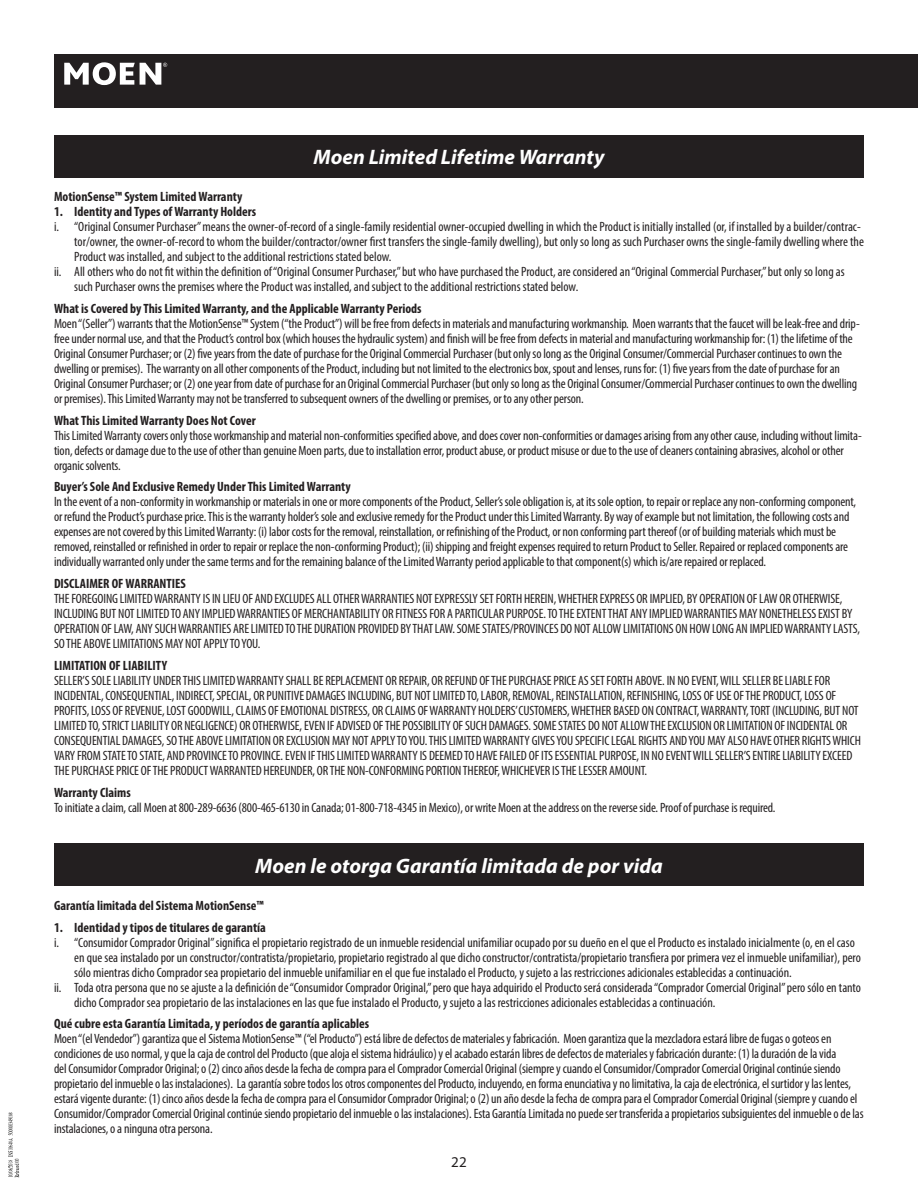
<style>
.page{position:relative;width:918px;height:1188px;background:#fff}
.page>*{position:absolute;margin:0;border:0;box-sizing:border-box;transform-origin:0 0}
.t1{font:italic 700 21px "Myriad Pro";color:#fff}
.t2{font:15px "Myriad Pro";color:#231f20}
.t3{font:condensed 13.5px/15px "Myriad Pro";letter-spacing:-.01em;color:#231f20}
.t4{font:700 condensed 13.5px "Myriad Pro";color:#231f20}
</style>
<div class="page">
<div style="left:54px;top:54px;width:864px;height:54px;background:#231f20"></div>
<svg style="left:64px;top:62px;width:103px;height:23px"></svg>
<div style="left:54px;top:135px;width:810px;height:43px;background:#231f20"></div>
<div style="left:54px;top:844px;width:810px;height:42px;background:#231f20"></div>
<svg style="left:8px;top:1113px;width:11px;height:64px"></svg>
<h1 class="t1" style="left:313px;top:143px;width:293px">Moen Limited Lifetime Warranty</h1>
<p class="t4" style="left:54px;top:188px;width:190px">MotionSense™ System Limited Warranty</p>
<p class="t4" style="left:54px;top:203px;width:204px">1. Identity and Types of Warranty Holders</p>
<p class="t3" style="left:54px;top:219px;width:808px">i. “Original Consumer Purchaser” means the owner-of-record of a single-family residential owner-occupied dwelling in which the Product is initially installed (or, if installed by a builder/contrac-</p>
<p class="t3" style="left:74px;top:234px;width:791px">tor/owner, the owner-of-record to whom the builder/contractor/owner first transfers the single-family dwelling), but only so long as such Purchaser owns the single-family dwelling where the</p>
<p class="t3" style="left:74px;top:249px;width:319px">Product was installed, and subject to the additional restrictions stated below.</p>
<p class="t3" style="left:54px;top:264px;width:792px">ii. All others who do not fit within the definition of “Original Consumer Purchaser,” but who have purchased the Product, are considered an “Original Commercial Purchaser,” but only so long as</p>
<p class="t3" style="left:74px;top:279px;width:506px">such Purchaser owns the premises where the Product was installed, and subject to the additional restrictions stated below.</p>
<p class="t4" style="left:54px;top:300px;width:369px">What is Covered by This Limited Warranty, and the Applicable Warranty Periods</p>
<p class="t3" style="left:54px;top:316px;width:807px">Moen “(Seller”) warrants that the MotionSense™ System (“the Product”) will be free from defects in materials and manufacturing workmanship. Moen warrants that the faucet will be leak-free and drip&shy;free under normal use, and that the Product’s control box (which houses the hydraulic system) and finish will be free from defects in material and manufacturing workmanship for: (1) the lifetime of the Original Consumer Purchaser; or (2) five years from the date of purchase for the Original Commercial Purchaser (but only so long as the Original Consumer/Commercial Purchaser continues to own the dwelling or premises). The warranty on all other components of the Product, including but not limited to the electronics box, spout and lenses, runs for: (1) five years from the date of purchase for an Original Consumer Purchaser; or (2) one year from date of purchase for an Original Commercial Purchaser (but only so long as the Original Consumer/Commercial Purchaser continues to own the dwelling or premises). This Limited Warranty may not be transferred to subsequent owners of the dwelling or premises, or to any other person.</p>
<p class="t4" style="left:54px;top:412px;width:203px">What This Limited Warranty Does Not Cover</p>
<p class="t3" style="left:54px;top:428px;width:809px">This Limited Warranty covers only those workmanship and material non-conformities specified above, and does cover non-conformities or damages arising from any other cause, including without limita&shy;tion, defects or damage due to the use of other than genuine Moen parts, due to installation error, product abuse, or product misuse or due to the use of cleaners containing abrasives, alcohol or other organic solvents.</p>
<p class="t4" style="left:54px;top:478px;width:298px">Buyer’s Sole And Exclusive Remedy Under This Limited Warranty</p>
<p class="t3" style="left:54px;top:494px;width:804px">In the event of a non-conformity in workmanship or materials in one or more components of the Product, Seller’s sole obligation is, at its sole option, to repair or replace any non-conforming component, or refund the Product’s purchase price. This is the warranty holder’s sole and exclusive remedy for the Product under this Limited Warranty. By way of example but not limitation, the following costs and expenses are not covered by this Limited Warranty: (i) labor costs for the removal, reinstallation, or refinishing of the Product, or non conforming part thereof (or of building materials which must be removed, reinstalled or refinished in order to repair or replace the non-conforming Product); (ii) shipping and freight expenses required to return Product to Seller. Repaired or replaced components are individually warranted only under the same terms and for the remaining balance of the Limited Warranty period applicable to that component(s) which is/are repaired or replaced.</p>
<p class="t4" style="left:54px;top:575px;width:133px">DISCLAIMER OF WARRANTIES</p>
<p class="t3" style="left:54px;top:591px;width:808px">THE FOREGOING LIMITED WARRANTY IS IN LIEU OF AND EXCLUDES ALL OTHER WARRANTIES NOT EXPRESSLY SET FORTH HEREIN, WHETHER EXPRESS OR IMPLIED, BY OPERATION OF LAW OR OTHERWISE, INCLUDING BUT NOT LIMITED TO ANY IMPLIED WARRANTIES OF MERCHANTABILITY OR FITNESS FOR A PARTICULAR PURPOSE. TO THE EXTENT THAT ANY IMPLIED WARRANTIES MAY NONETHELESS EXIST BY OPERATION OF LAW, ANY SUCH WARRANTIES ARE LIMITED TO THE DURATION PROVIDED BY THAT LAW. SOME STATES/PROVINCES DO NOT ALLOW LIMITATIONS ON HOW LONG AN IMPLIED WARRANTY LASTS, SO THE ABOVE LIMITATIONS MAY NOT APPLY TO YOU.</p>
<p class="t4" style="left:54px;top:657px;width:115px">LIMITATION OF LIABILITY</p>
<p class="t3" style="left:54px;top:673px;width:809px">SELLER’S SOLE LIABILITY UNDER THIS LIMITED WARRANTY SHALL BE REPLACEMENT OR REPAIR, OR REFUND OF THE PURCHASE PRICE AS SET FORTH ABOVE. IN NO EVENT, WILL SELLER BE LIABLE FOR INCIDENTAL, CONSEQUENTIAL, INDIRECT, SPECIAL, OR PUNITIVE DAMAGES INCLUDING, BUT NOT LIMITED TO, LABOR, REMOVAL, REINSTALLATION, REFINISHING, LOSS OF USE OF THE PRODUCT, LOSS OF PROFITS, LOSS OF REVENUE, LOST GOODWILL, CLAIMS OF EMOTIONAL DISTRESS, OR CLAIMS OF WARRANTY HOLDERS’ CUSTOMERS, WHETHER BASED ON CONTRACT, WARRANTY, TORT (INCLUDING, BUT NOT LIMITED TO, STRICT LIABILITY OR NEGLIGENCE) OR OTHERWISE, EVEN IF ADVISED OF THE POSSIBILITY OF SUCH DAMAGES. SOME STATES DO NOT ALLOW THE EXCLUSION OR LIMITATION OF INCIDENTAL OR CONSEQUENTIAL DAMAGES, SO THE ABOVE LIMITATION OR EXCLUSION MAY NOT APPLY TO YOU. THIS LIMITED WARRANTY GIVES YOU SPECIFIC LEGAL RIGHTS AND YOU MAY ALSO HAVE OTHER RIGHTS WHICH VARY FROM STATE TO STATE, AND PROVINCE TO PROVINCE. EVEN IF THIS LIMITED WARRANTY IS DEEMED TO HAVE FAILED OF ITS ESSENTIAL PURPOSE, IN NO EVENT WILL SELLER’S ENTIRE LIABILITY EXCEED THE PURCHASE PRICE OF THE PRODUCT WARRANTED HEREUNDER, OR THE NON-CONFORMING PORTION THEREOF, WHICHEVER IS THE LESSER AMOUNT.</p>
<p class="t4" style="left:54px;top:784px;width:78px">Warranty Claims</p>
<p class="t3" style="left:54px;top:799px;width:723px">To initiate a claim, call Moen at 800-289-6636 (800-465-6130 in Canada; 01-800-718-4345 in Mexico), or write Moen at the address on the reverse side. Proof of purchase is required.</p>
<h1 class="t1" style="left:255px;top:852px;width:409px">Moen le otorga Garantía limitada de por vida</h1>
<p class="t4" style="left:54px;top:897px;width:211px">Garantía limitada del Sistema MotionSense™</p>
<p class="t4" style="left:54px;top:919px;width:214px">1. Identidad y tipos de titulares de garantía</p>
<p class="t3" style="left:54px;top:935px;width:802px">i. “Consumidor Comprador Original” significa el propietario registrado de un inmueble residencial unifamiliar ocupado por su dueño en el que el Producto es instalado inicialmente (o, en el caso</p>
<p class="t3" style="left:74px;top:950px;width:788px">en que sea instalado por un constructor/contratista/propietario, propietario registrado al que dicho constructor/contratista/propietario transfiera por primera vez el inmueble unifamiliar), pero</p>
<p class="t3" style="left:74px;top:965px;width:719px">sólo mientras dicho Comprador sea propietario del inmueble unifamiliar en el que fue instalado el Producto, y sujeto a las restricciones adicionales establecidas a continuación.</p>
<p class="t3" style="left:54px;top:980px;width:809px">ii. Toda otra persona que no se ajuste a la definición de “Consumidor Comprador Original,” pero que haya adquirido el Producto será considerada “Comprador Comercial Original” pero sólo en tanto</p>
<p class="t3" style="left:74px;top:994px;width:643px">dicho Comprador sea propietario de las instalaciones en las que fue instalado el Producto, y sujeto a las restricciones adicionales establecidas a continuación.</p>
<p class="t4" style="left:54px;top:1015px;width:317px">Qué cubre esta Garantía Limitada, y períodos de garantía aplicables</p>
<p class="t3" style="left:54px;top:1031px;width:811px">Moen “(el Vendedor”) garantiza que el Sistema MotionSense™ (“el Producto”) está libre de defectos de materiales y fabricación. Moen garantiza que la mezcladora estará libre de fugas o goteos en condiciones de uso normal, y que la caja de control del Producto (que aloja el sistema hidráulico) y el acabado estarán libres de defectos de materiales y fabricación durante: (1) la duración de la vida<br>del Consumidor Comprador Original; o (2) cinco años desde la fecha de compra para el Comprador Comercial Original (siempre y cuando el Consumidor/Comprador Comercial Original continúe siendo propietario del inmueble o las instalaciones). La garantía sobre todos los otros componentes del Producto, incluyendo, en forma enunciativa y no limitativa, la caja de electrónica, el surtidor y las lentes, estará vigente durante: (1) cinco años desde la fecha de compra para el Consumidor Comprador Original; o (2) un año desde la fecha de compra para el Comprador Comercial Original (siempre y cuando el Consumidor/Comprador Comercial Original continúe siendo propietario del inmueble o las instalaciones). Esta Garantía Limitada no puede ser transferida a propietarios subsiguientes del inmueble o de las instalaciones, o a ninguna otra persona.</p>
<p class="t2" style="left:451px;top:1152px;width:17px">22</p>
</div>
